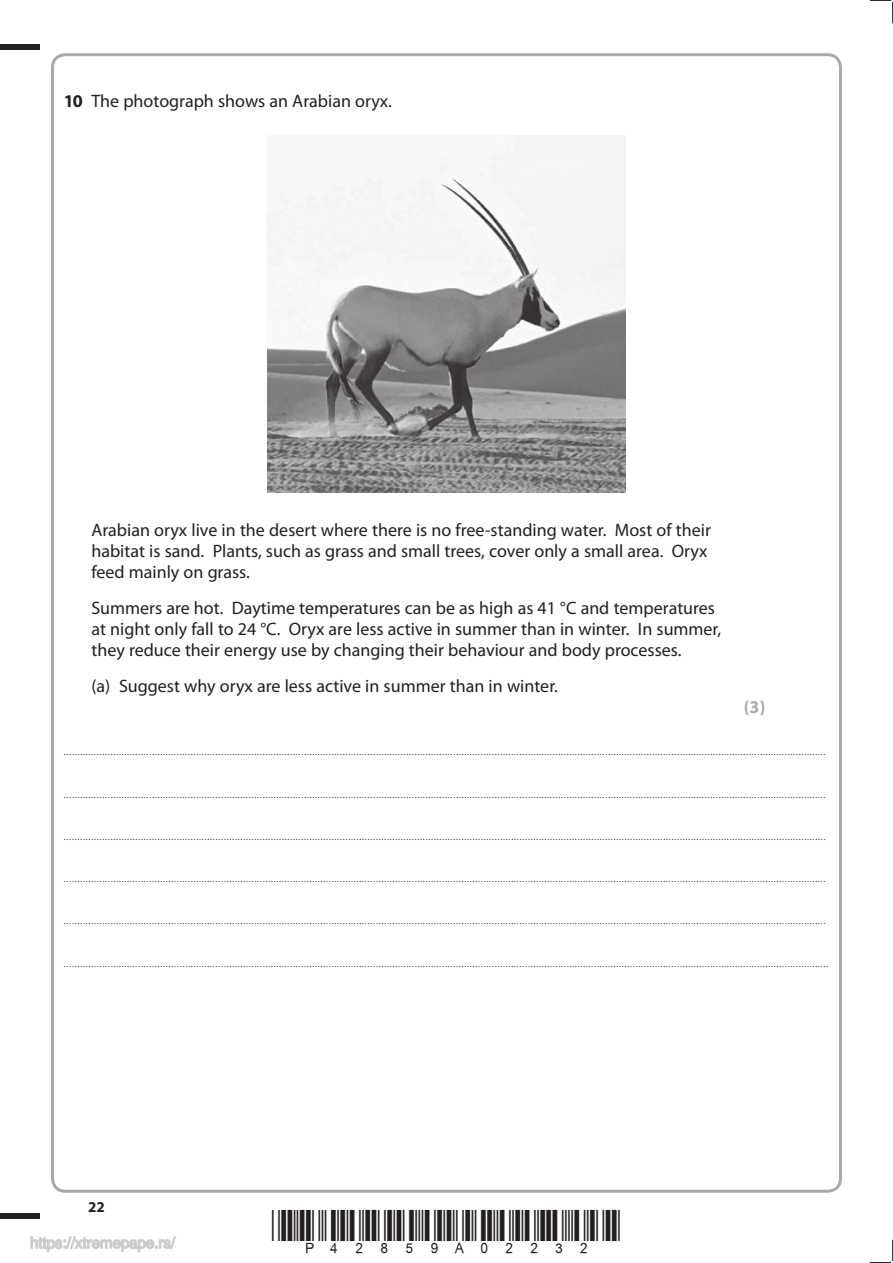
<style>
.page{position:relative;width:893px;height:1263px;background:#fff}
.page>*{position:absolute;margin:0;border:0;box-sizing:border-box;transform-origin:0 0}
.t1{font:18px/21px "Myriad Pro";color:#231f20}
.t2{font:700 18px "Myriad Pro";color:#a7a9ab}
.t3{font:700 15px "Myriad Pro";color:#231f20}
.t4{font:9px "Myriad Pro";color:#231f20}
.s1{font-weight:700}
</style>
<div class="page">
<div style="left:0;top:44px;width:40px;height:5px;background:#231f20"></div>
<div style="left:0;top:1214px;width:40px;height:5px;background:#231f20"></div>
<svg style="left:870px;top:0;width:23px;height:23px"></svg>
<svg style="left:870px;top:1240px;width:23px;height:23px"></svg>
<img style="left:268px;top:135px;width:357px;height:357px">
<svg style="left:30px;top:1236px;width:146px;height:16px"></svg>
<h1 class="t1" style="left:64px;top:92px;width:330px"><span class="s1">10</span> The photograph shows an Arabian oryx.</h1>
<h1 class="t1" style="left:91px;top:521px;width:621px">Arabian oryx live in the desert where there is no free-standing water. Most of their habitat is sand. Plants, such as grass and small trees, cover only a small area. Oryx feed mainly on grass.</h1>
<h1 class="t1" style="left:91px;top:599px;width:631px">Summers are hot. Daytime temperatures can be as high as 41 °C and temperatures at night only fall to 24 °C. Oryx are less active in summer than in winter. In summer, they reduce their energy use by changing their behaviour and body processes.</h1>
<h1 class="t1" style="left:91px;top:677px;width:468px">(a) Suggest why oryx are less active in summer than in winter.</h1>
<h1 class="t2" style="left:744px;top:700px;width:23px">(3)</h1>
<p class="t4" style="left:64px;top:749px;width:763px">....................................................................................................................................................................................................................................................................................</p>
<p class="t4" style="left:64px;top:791px;width:763px">....................................................................................................................................................................................................................................................................................</p>
<p class="t4" style="left:64px;top:833px;width:763px">....................................................................................................................................................................................................................................................................................</p>
<p class="t4" style="left:64px;top:876px;width:763px">....................................................................................................................................................................................................................................................................................</p>
<p class="t4" style="left:64px;top:918px;width:763px">....................................................................................................................................................................................................................................................................................</p>
<p class="t4" style="left:64px;top:960px;width:766px">.....................................................................................................................................................................................................................................................................................</p>
<h2 class="t3" style="left:88px;top:1201px;width:18px">22</h2>
</div>
